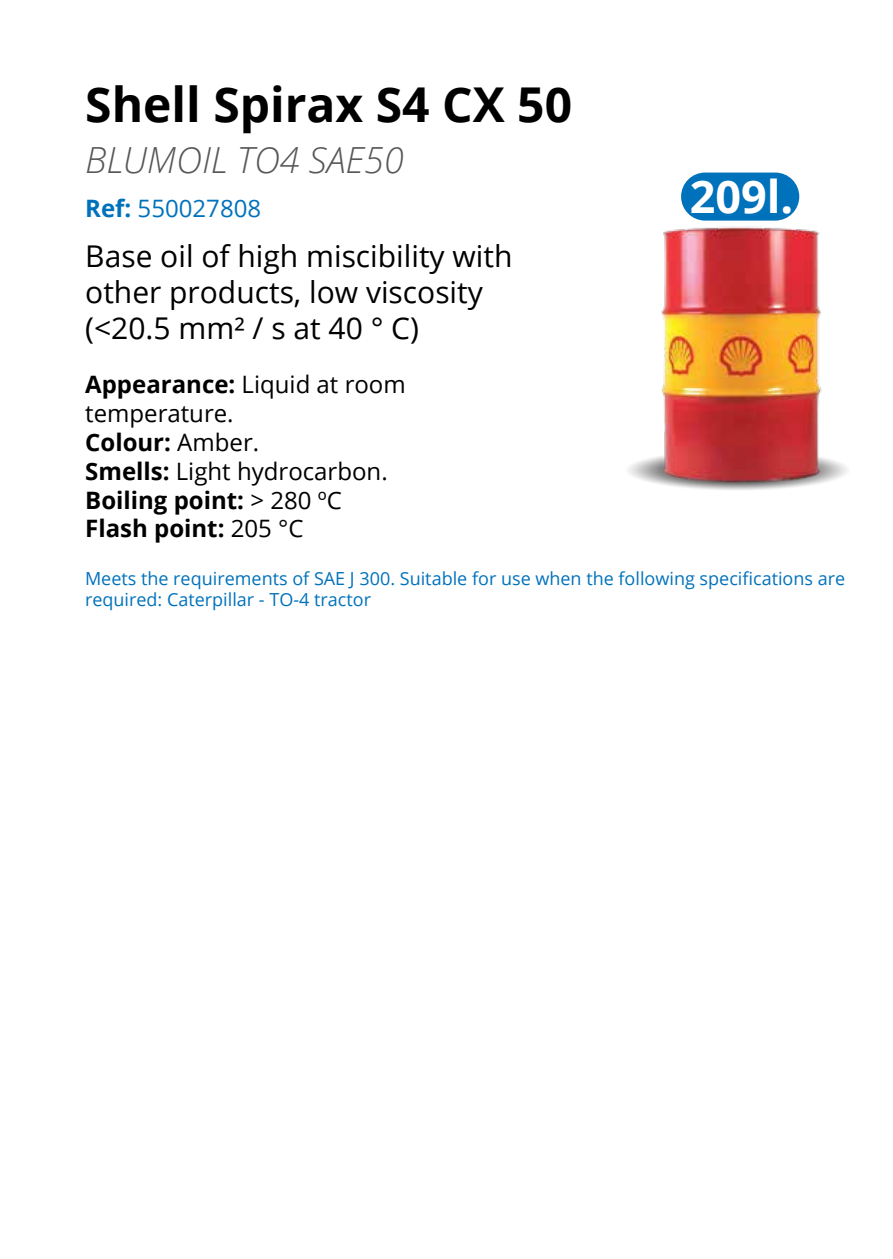
<style>
.page{position:relative;width:893px;height:1259px;background:#fff}
.page>*{position:absolute;margin:0;border:0;box-sizing:border-box;transform-origin:0 0}
.t1{font:700 48px "Open Sans";color:#000}
.t2{font:700 45px "Open Sans";color:#fff}
.t3{font:italic 300 36px "Open Sans";color:#575756}
.t4{font:30px/36px "Open Sans";color:#000}
.t5{font:24px/28.8px "Open Sans";color:#000}
.t6{font:24px "Open Sans";color:#0072bb}
.t7{font:18px/21.6px "Open Sans";color:#0072bb}
.s1{font-weight:700}
</style>
<div class="page">
<img style="left:628px;top:196px;width:219px;height:294px">
<div style="left:681px;top:172px;width:118px;height:49px;background:#0072bb;border-radius:24px"></div>
<h1 class="t1" style="left:85px;top:70px;width:488px">Shell Spirax S4 CX 50</h1>
<h3 class="t3" style="left:85px;top:135px;width:320px">BLUMOIL TO4 SAE50</h3>
<h3 class="t6" style="left:85px;top:192px;width:177px"><span class="s1">Ref:</span> 550027808</h3>
<h2 class="t2" style="left:690px;top:164px;width:105px">209l.</h2>
<h3 class="t4" style="left:85px;top:237px;width:429px">Base oil of high miscibility with other products, low viscosity (&lt;20.5 mm² / s at 40 ° C)</h3>
<h3 class="t5" style="left:85px;top:370px;width:322px"><span class="s1">Appearance:</span> Liquid at room temperature.<br><span class="s1">Colour:</span> Amber.<br><span class="s1">Smells:</span> Light hydrocarbon.<br><span class="s1">Boiling point:</span> &gt; 280 ºC<br><span class="s1">Flash point:</span> 205 °C</h3>
<p class="t7" style="left:85px;top:567px;width:762px">Meets the requirements of SAE J 300. Suitable for use when the following specifications are required: Caterpillar - TO-4 tractor</p>
</div>
